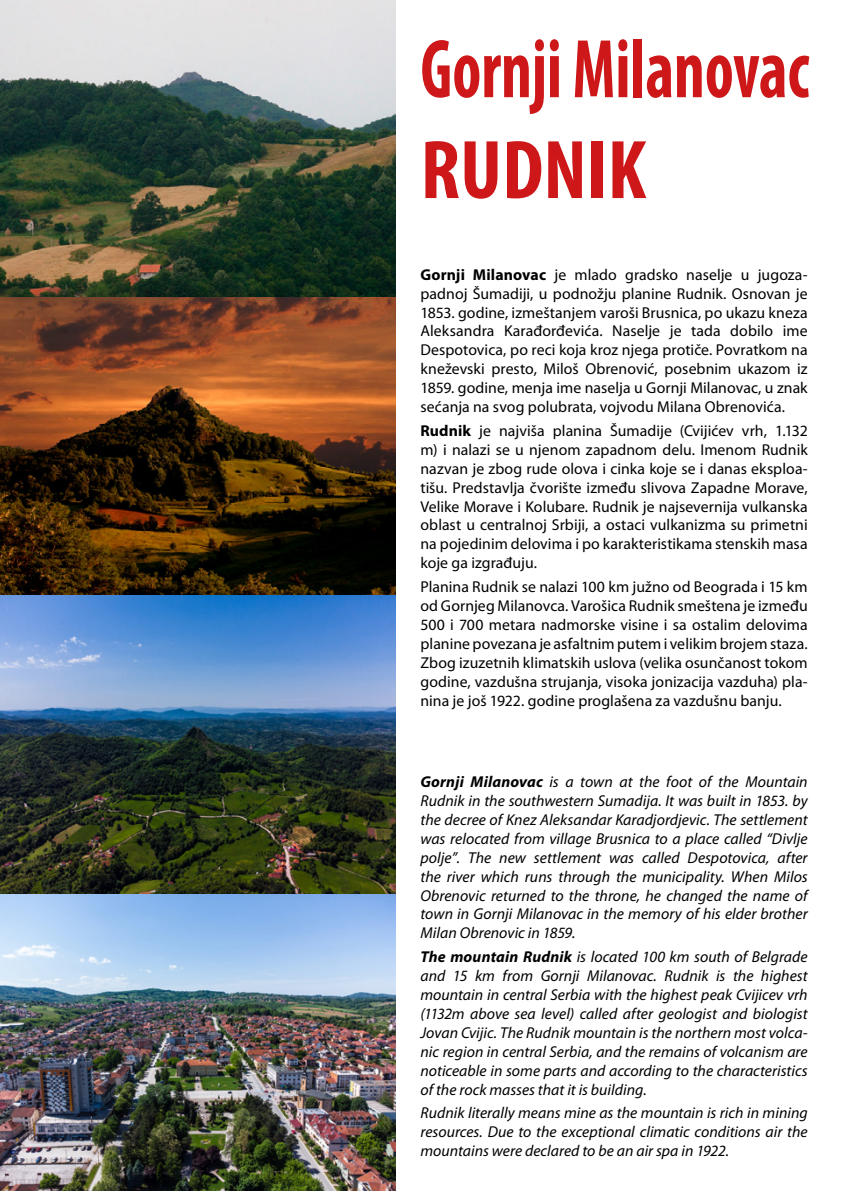
<style>
.page{position:relative;width:844px;height:1191px;background:#fff}
.page>*{position:absolute;margin:0;border:0;box-sizing:border-box;transform-origin:0 0}
.t1{font:700 condensed 84px/100.8px "Myriad Pro";color:#cd1719;scale:.8 1}
.t2{font:15.75px/18.9px "Myriad Pro";color:#000;text-align:justify}
.t3{font:italic 15.75px/18.9px "Myriad Pro";color:#000;text-align:justify}
.s1{font-weight:700}
</style>
<div class="page">
<img style="left:0;top:0;width:395px;height:1191px">
<h1 class="t1" style="left:420px;top:17px;width:487px">Gornji Milanovac<br>RUDNIK</h1>
<p class="t2" style="left:420px;top:265px;width:388px"><span class="s1">Gornji Milanovac</span> je mlado gradsko naselje u jugoza&shy;padnoj Šumadiji, u podnožju planine Rudnik. Osnovan je 1853. godine, izmeštanjem varoši Brusnica, po ukazu kneza Aleksandra Karađorđevića. Naselje je tada dobilo ime Despotovica, po reci koja kroz njega protiče. Povratkom na kneževski presto, Miloš Obrenović, posebnim ukazom iz 1859. godine, menja ime naselja u Gornji Milanovac, u znak sećanja na svog polubrata, vojvodu Milana Obrenovića.</p>
<p class="t2" style="left:420px;top:421px;width:388px"><span class="s1">Rudnik</span> je najviša planina Šumadije (Cvijićev vrh, 1.132 m) i nalazi se u njenom zapadnom delu. Imenom Rudnik nazvan je zbog rude olova i cinka koje se i danas eksploa&shy;tišu. Predstavlja čvorište između slivova Zapadne Morave, Velike Morave i Kolubare. Rudnik je najsevernija vulkanska oblast u centralnoj Srbiji, a ostaci vulkanizma su primetni na pojedinim delovima i po karakteristikama stenskih masa koje ga izgrađuju.</p>
<p class="t2" style="left:420px;top:577px;width:388px">Planina Rudnik se nalazi 100 km južno od Beograda i 15 km od Gornjeg Milanovca. Varošica Rudnik smeštena je između 500 i 700 metara nadmorske visine i sa ostalim delovima planine povezana je asfaltnim putem i velikim brojem staza.<br>Zbog izuzetnih klimatskih uslova (velika osunčanost tokom godine, vazdušna strujanja, visoka jonizacija vazduha) pla&shy;nina je još 1922. godine proglašena za vazdušnu banju.</p>
<p class="t3" style="left:420px;top:772px;width:388px"><span class="s1">Gornji Milanovac</span> is a town at the foot of the Mountain Rudnik in the southwestern Sumadija. It was built in 1853. by the decree of Knez Aleksandar Karadjordjevic. The settlement was relocated from village Brusnica to a place called “Divlje polje”. The new settlement was called Despotovica, after the river which runs through the municipality. When Milos Obrenovic returned to the throne, he changed the name of town in Gornji Milanovac in the memory of his elder brother Milan Obrenovic in 1859.</p>
<p class="t3" style="left:420px;top:947px;width:388px"><span class="s1">The mountain Rudnik</span> is located 100 km south of Belgrade and 15 km from Gornji Milanovac. Rudnik is the highest mountain in central Serbia with the highest peak Cvijicev vrh (1132m above sea level) called after geologist and biologist Jovan Cvijic. The Rudnik mountain is the northern most volca&shy;nic region in central Serbia, and the remains of volcanism are noticeable in some parts and according to the characteristics of the rock masses that it is building.</p>
<p class="t3" style="left:420px;top:1103px;width:388px">Rudnik literally means mine as the mountain is rich in mining resources. Due to the exceptional climatic conditions air the mountains were declared to be an air spa in 1922.</p>
</div>
